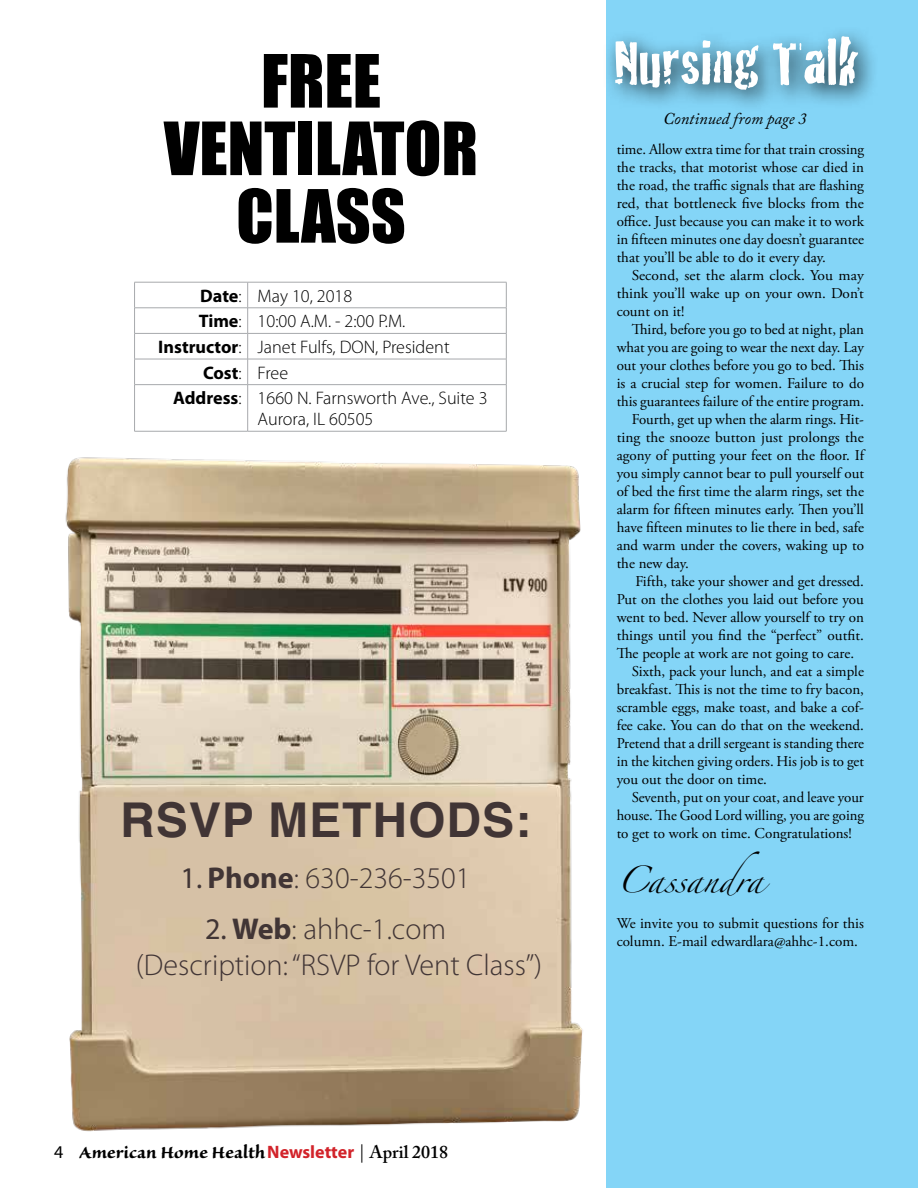
<style>
.page{position:relative;width:918px;height:1188px;background:#fff}
.page>*{position:absolute;margin:0;border:0;box-sizing:border-box;transform-origin:0 0}
.t1{font:67.8px/67.5px "Impact";color:#000;text-align:center}
.t2{font:65.25px "Cracked";color:#fff}
.t3{font:700 48px "Helvetica";letter-spacing:.02em;color:#413535}
.t4{font:300 30.15px/36px "Myriad Pro";color:#413535}
.t5{font:24px "Zapfino";color:#000}
.t6{font:700 21px "Sanvito Pro";color:#000}
.t7{font:300 18.15px "Myriad Pro";color:#000}
.t8{font:italic 16.5px "Adobe Caslon Pro";color:#000}
.t9{font:15px/18px "Adobe Garamond Pro";color:#000;text-align:justify}
.s1{font-weight:700}
.s2{font-weight:400}
.s3{font-family:"Myriad Pro";font-weight:400;font-size:18px}
.s4{font-family:"Myriad Pro";font-size:18px;color:#d2232a}
.s5{font-family:"Adobe Caslon Pro";font-weight:400;font-size:18px}
.s6{font-family:"Adobe Caslon Pro";font-weight:600;font-size:18px}
</style>
<div class="page">
<div style="left:606px;top:0;width:312px;height:1188px;background:#84d5f7"></div>
<div style="left:603px;top:25px;width:278px;height:88px;background:#000;opacity:.75"></div>
<hr style="left:134px;top:282px;width:114px;height:1px;background:#a7a9ac">
<hr style="left:248px;top:282px;width:259px;height:1px;background:#a7a9ac">
<hr style="left:134px;top:308px;width:114px;height:1px;background:#a7a9ac">
<hr style="left:248px;top:308px;width:259px;height:1px;background:#a7a9ac">
<hr style="left:134px;top:333px;width:114px;height:1px;background:#a7a9ac">
<hr style="left:248px;top:333px;width:259px;height:1px;background:#a7a9ac">
<hr style="left:134px;top:359px;width:114px;height:1px;background:#a7a9ac">
<svg style="left:134px;top:282px;width:1px;height:100px"></svg>
<hr style="left:248px;top:359px;width:259px;height:1px;background:#a7a9ac">
<svg style="left:247px;top:282px;width:1px;height:100px"></svg>
<svg style="left:506px;top:282px;width:1px;height:100px"></svg>
<img style="left:65px;top:382px;width:518px;height:750px">
<h1 class="t1" style="left:164px;top:45px;width:316px">FREE<br>VENTILATOR<br>CLASS</h1>
<p class="t7" style="left:200px;top:285px;width:153px"><span class="s1">Date</span>: May 10, 2018</p>
<p class="t7" style="left:199px;top:310px;width:208px"><span class="s1">Time</span>: 10:00 A.M. - 2:00 P.M.</p>
<p class="t7" style="left:158px;top:336px;width:293px"><span class="s1">Instructor</span>: Janet Fulfs, DON, President</p>
<p class="t7" style="left:203px;top:362px;width:87px"><span class="s1">Cost</span>: Free</p>
<p class="t7" style="left:173px;top:387px;width:316px"><span class="s1">Address</span>: 1660 N. Farnsworth Ave., Suite 3</p>
<p class="t7" style="left:258px;top:408px;width:117px">Aurora, IL 60505</p>
<h3 class="t3" style="left:120px;top:781px;width:412px">RSVP METHODS:</h3>
<h3 class="t4" style="left:181px;top:860px;width:292px"><span class="s2">1.</span> <span class="s1">Phone</span>: 630-236-3501</h3>
<h3 class="t4" style="left:136px;top:911px;width:408px;text-indent:69px"><span class="s2">2.</span> <span class="s1">Web</span>: ahhc-1.com (Description: “RSVP for Vent Class”)</h3>
<h3 class="t6" style="left:54px;top:1140px;width:396px"><span class="s3">4</span> American Home Health<span class="s4">Newsletter</span> <span class="s5">|</span> <span class="s6">April 2018</span></h3>
<h2 class="t2" style="left:614px;top:11px;width:247px">Nursing Talk</h2>
<p class="t8" style="left:663px;top:109px;width:145px">Continued from page 3</p>
<p class="t9" style="left:617px;top:141px;width:249px">time. Allow extra time for that train crossing the tracks, that motorist whose car died in the road, the traffic signals that are flashing red, that bottleneck five blocks from the office. Just because you can make it to work in fifteen minutes one day doesn’t guarantee that you’ll be able to do it every day.</p>
<p class="t9" style="left:617px;top:267px;width:249px;text-indent:15px">Second, set the alarm clock. You may think you’ll wake up on your own. Don’t count on it!</p>
<p class="t9" style="left:632px;top:321px;width:234px">Third, before you go to bed at night, plan</p>
<p class="t9" style="left:617px;top:339px;width:249px">what you are going to wear the next day. Lay</p>
<p class="t9" style="left:617px;top:357px;width:249px">out your clothes before you go to bed. This</p>
<p class="t9" style="left:617px;top:375px;width:249px">is a crucial step for women. Failure to do</p>
<p class="t9" style="left:617px;top:393px;width:249px">this guarantees failure of the entire program.</p>
<p class="t9" style="left:632px;top:411px;width:234px">Fourth, get up when the alarm rings. Hit-</p>
<p class="t9" style="left:617px;top:429px;width:249px">ting the snooze button just prolongs the</p>
<p class="t9" style="left:617px;top:447px;width:249px">agony of putting your feet on the floor. If</p>
<p class="t9" style="left:617px;top:465px;width:249px">you simply cannot bear to pull yourself out</p>
<p class="t9" style="left:617px;top:483px;width:249px">of bed the first time the alarm rings, set the</p>
<p class="t9" style="left:617px;top:501px;width:249px">alarm for fifteen minutes early. Then you’ll</p>
<p class="t9" style="left:617px;top:519px;width:249px">have fifteen minutes to lie there in bed, safe</p>
<p class="t9" style="left:617px;top:537px;width:249px">and warm under the covers, waking up to</p>
<p class="t9" style="left:617px;top:555px;width:74px">the new day.</p>
<p class="t9" style="left:635px;top:573px;width:230px">Fifth, take your shower and get dressed.</p>
<p class="t9" style="left:617px;top:591px;width:249px">Put on the clothes you laid out before you</p>
<p class="t9" style="left:617px;top:609px;width:249px">went to bed. Never allow yourself to try on</p>
<p class="t9" style="left:617px;top:627px;width:249px">things until you find the “perfect” outfit.</p>
<p class="t9" style="left:617px;top:645px;width:239px">The people at work are not going to care.</p>
<p class="t9" style="left:632px;top:663px;width:234px">Sixth, pack your lunch, and eat a simple</p>
<p class="t9" style="left:617px;top:681px;width:249px">breakfast. This is not the time to fry bacon,</p>
<p class="t9" style="left:617px;top:699px;width:249px">scramble eggs, make toast, and bake a cof-</p>
<p class="t9" style="left:617px;top:717px;width:249px">fee cake. You can do that on the weekend.</p>
<p class="t9" style="left:617px;top:735px;width:249px">Pretend that a drill sergeant is standing there</p>
<p class="t9" style="left:617px;top:753px;width:249px">in the kitchen giving orders. His job is to get</p>
<p class="t9" style="left:617px;top:771px;width:152px">you out the door on time.</p>
<p class="t9" style="left:632px;top:789px;width:234px">Seventh, put on your coat, and leave your</p>
<p class="t9" style="left:617px;top:807px;width:249px">house. The Good Lord willing, you are going</p>
<p class="t9" style="left:617px;top:825px;width:237px">to get to work on time. Congratulations!</p>
<h3 class="t5" style="left:617px;top:870px;width:148px">Cassandra</h3>
<p class="t9" style="left:617px;top:915px;width:249px">We invite you to submit questions for this column. E-mail edwardlara@ahhc-1.com.</p>
</div>
